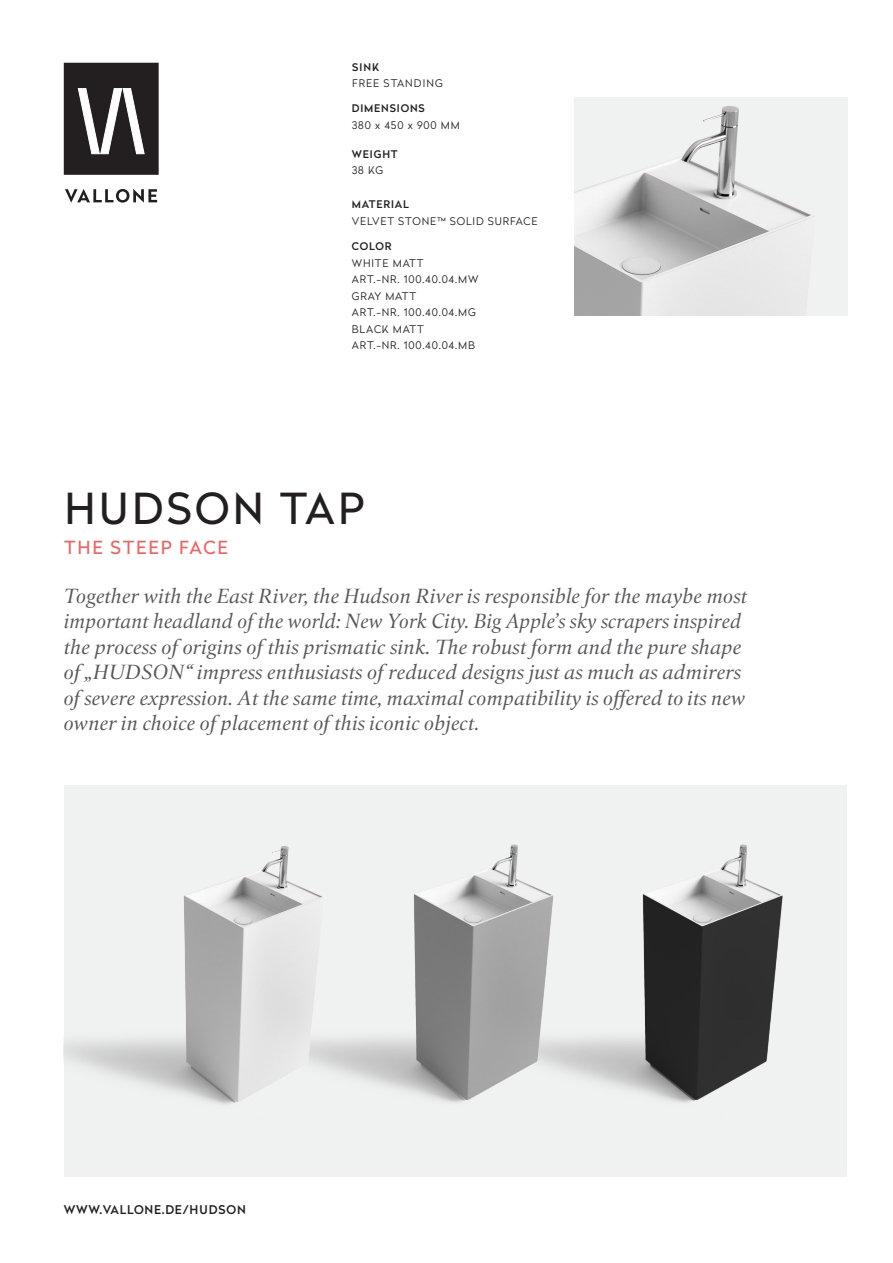
<style>
.page{position:relative;width:893px;height:1263px;background:#fff}
.page>*{position:absolute;margin:0;border:0;box-sizing:border-box;transform-origin:0 0}
.t1{font:42.6px "Radikal";letter-spacing:.08em;color:#231f20}
.t2{font:italic 21px/25.5px "Quant";color:#57585a}
.t3{font:18px "Radikal";letter-spacing:.1em;color:#f1615e}
.t4{font:500 12px "Radikal";letter-spacing:.06em;color:#231f20}
.t5{font:300 10.5px "Radikal";letter-spacing:.08em;color:#231f20}
.t6{font:500 10.5px "Radikal";letter-spacing:.08em;color:#231f20}
.t7{font:300 10.5px "Radikal";letter-spacing:.1em;color:#231f20}
</style>
<div class="page">
<svg style="left:65px;top:189px;width:92px;height:14px"></svg>
<div style="left:65px;top:64px;width:92px;height:109px;background:#231f20"></div>
<div style="left:64px;top:63px;width:95px;height:112px;border:3px solid #231f20"></div>
<svg style="left:78px;top:88px;width:67px;height:66px"></svg>
<div style="left:65px;top:786px;width:782px;height:391px;background:#f0f1f1"></div>
<img style="left:667px;top:844px;width:116px;height:259px">
<img style="left:438px;top:844px;width:229px;height:259px">
<img style="left:64px;top:807px;width:374px;height:350px">
<img style="left:574px;top:97px;width:274px;height:219px">
<p class="t6" style="left:352px;top:59px;width:29px">SINK</p>
<p class="t7" style="left:352px;top:76px;width:92px">FREE STANDING</p>
<p class="t6" style="left:352px;top:101px;width:74px">DIMENSIONS</p>
<p class="t5" style="left:352px;top:118px;width:109px">380 x 450 x 900 MM</p>
<p class="t6" style="left:352px;top:146px;width:47px">WEIGHT</p>
<p class="t5" style="left:352px;top:163px;width:33px">38 KG</p>
<p class="t6" style="left:352px;top:197px;width:59px">MATERIAL</p>
<p class="t5" style="left:352px;top:214px;width:187px">VELVET STONE™ SOLID SURFACE</p>
<p class="t6" style="left:352px;top:239px;width:41px">COLOR</p>
<p class="t5" style="left:352px;top:255px;width:73px">WHITE MATT</p>
<p class="t5" style="left:352px;top:272px;width:128px">ART.-NR. 100.40.04.MW</p>
<p class="t5" style="left:352px;top:288px;width:66px">GRAY MATT</p>
<p class="t5" style="left:352px;top:305px;width:125px">ART.-NR. 100.40.04.MG</p>
<p class="t5" style="left:352px;top:321px;width:73px">BLACK MATT</p>
<p class="t5" style="left:352px;top:338px;width:125px">ART.-NR. 100.40.04.MB</p>
<p class="t1" style="left:65px;top:479px;width:301px">HUDSON TAP</p>
<p class="t3" style="left:64px;top:535px;width:165px">THE STEEP FACE</p>
<p class="t2" style="left:64px;top:583px;width:685px">Together with the East River, the Hudson River is responsible for the maybe most important headland of the world: New York City. Big Apple’s sky scrapers inspired the process of origins of this prismatic sink. The robust form and the pure shape of „HUDSON“ impress enthusiasts of reduced designs just as much as admirers of severe expression. At the same time, maximal compatibility is offered to its new owner in choice of placement of this iconic object.</p>
<p class="t4" style="left:64px;top:1201px;width:184px">WWW.VALLONE.DE/HUDSON</p>
</div>
